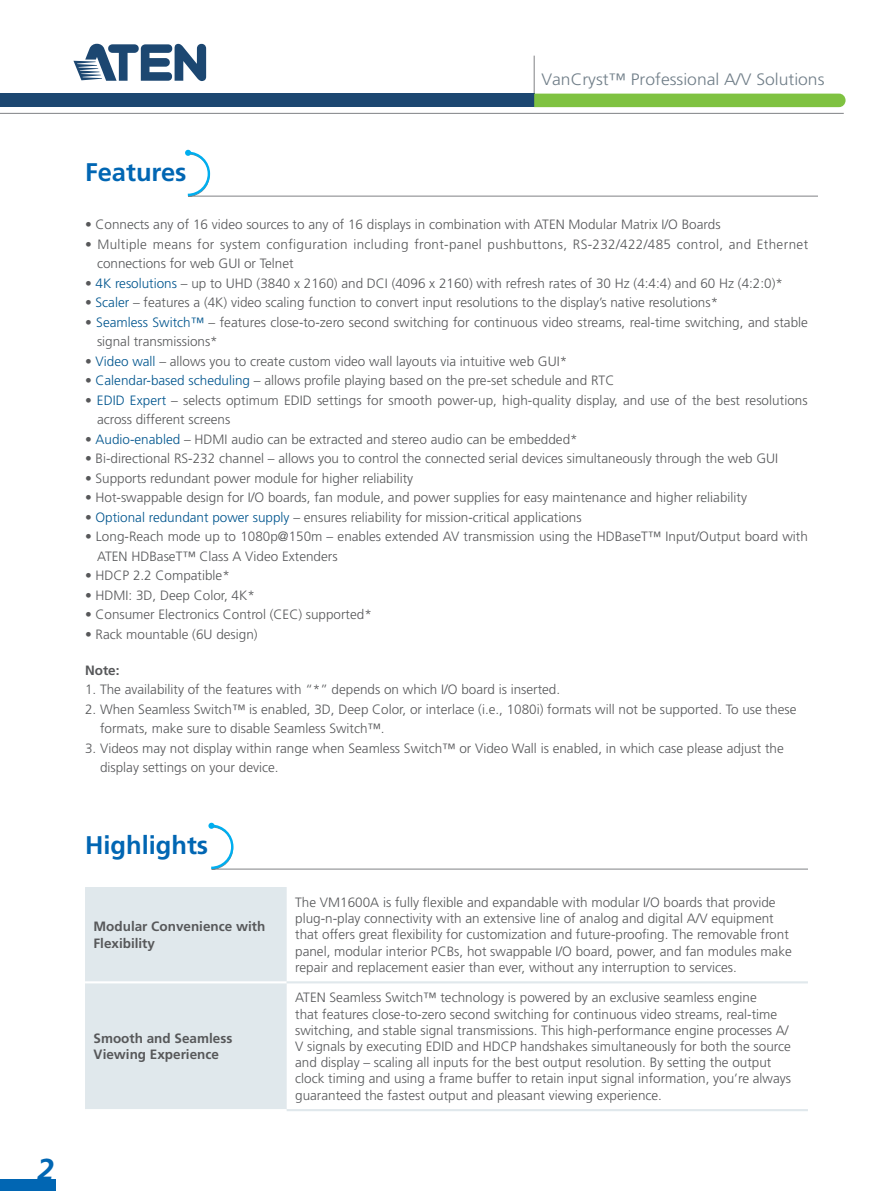
<style>
.page{position:relative;width:893px;height:1191px;background:#fff}
.page>*{position:absolute;margin:0;border:0;box-sizing:border-box;transform-origin:0 0}
.t1{font:italic 700 30.3px "Frutiger";color:#0166b3}
.t2{font:700 25.5px "Frutiger";color:#0166b3}
.t3{font:300 16.5px "Frutiger";color:#707e88;scale:1.06 1}
.t4{font:300 13.5px/16.2px "Frutiger";color:#57585a}
.t5{font:300 13.5px/19.5px "Frutiger";letter-spacing:.025em;color:#57585a}
.t6{font:700 13.5px/16.2px "Frutiger";color:#57585a}
.s1{color:#00558e}
</style>
<div class="page">
<hr style="left:534px;top:56px;width:1px;height:38px;background:#808285">
<div style="left:0;top:94px;width:534px;height:13px;background:#1c4771"></div>
<hr style="left:0;top:113px;width:844px;height:1px;background:#808285">
<div style="left:534px;top:94px;width:311px;height:13px;background:#7fc241"></div>
<svg style="left:73px;top:43px;width:133px;height:38px"></svg>
<div style="left:0;top:1179px;width:55px;height:12px;background:#0166b3"></div>
<svg style="left:185px;top:150px;width:633px;height:47px"></svg>
<svg style="left:211px;top:823px;width:597px;height:47px"></svg>
<div style="left:208px;top:822px;width:6px;height:7px;background:#00aeef;border-radius:50%"></div>
<div style="left:85px;top:887px;width:202px;height:222px;background:#e0e8ec"></div>
<hr style="left:85px;top:981px;width:202px;height:2px;background:#fff">
<hr style="left:287px;top:981px;width:521px;height:2px;background:#e0e8ec">
<hr style="left:287px;top:1109px;width:521px;height:2px;background:#e0e8ec">
<h1 class="t1" style="left:38px;top:1152px;width:18px">2</h1>
<p class="t3" style="left:541px;top:70px;width:268px">VanCryst™ Professional A/V Solutions</p>
<h2 class="t2" style="left:85px;top:157px;width:103px">Features</h2>
<p class="t4" style="left:85px;top:216px;width:637px">• Connects any of 16 video sources to any of 16 displays in combination with ATEN Modular Matrix I/O Boards</p>
<p class="t5" style="left:97px;top:234px;width:713px;text-indent:-12px">• Multiple means for system configuration including front-panel pushbuttons, RS-232/422/485 control, and Ethernet connections for web GUI or Telnet</p>
<p class="t4" style="left:85px;top:275px;width:699px">• <span class="s1">4K resolutions</span> – up to UHD (3840 x 2160) and DCI (4096 x 2160) with refresh rates of 30 Hz (4:4:4) and 60 Hz (4:2:0)*</p>
<p class="t4" style="left:85px;top:294px;width:635px">• <span class="s1">Scaler</span> – features a (4K) video scaling function to convert input resolutions to the display’s native resolutions*</p>
<p class="t4" style="left:97px;top:312px;width:712px;line-height:19.5px;text-indent:-12px">• <span class="s1">Seamless Switch™</span> – features close-to-zero second switching for continuous video streams, real-time switching, and stable signal transmissions*</p>
<p class="t4" style="left:85px;top:353px;width:484px">• <span class="s1">Video wall</span> – allows you to create custom video wall layouts via intuitive web GUI*</p>
<p class="t4" style="left:85px;top:372px;width:531px">• <span class="s1">Calendar-based scheduling</span> – allows profile playing based on the pre-set schedule and RTC</p>
<p class="t4" style="left:97px;top:390px;width:712px;line-height:19.5px;text-indent:-12px">• <span class="s1">EDID Expert</span> – selects optimum EDID settings for smooth power-up, high-quality display, and use of the best resolutions across different screens</p>
<p class="t4" style="left:85px;top:431px;width:494px">• <span class="s1">Audio-enabled</span> – HDMI audio can be extracted and stereo audio can be embedded*</p>
<p class="t4" style="left:85px;top:450px;width:695px">• Bi-directional RS-232 channel – allows you to control the connected serial devices simultaneously through the web GUI</p>
<p class="t4" style="left:85px;top:470px;width:330px">• Supports redundant power module for higher reliability</p>
<p class="t4" style="left:85px;top:489px;width:663px">• Hot-swappable design for I/O boards, fan module, and power supplies for easy maintenance and higher reliability</p>
<p class="t4" style="left:85px;top:509px;width:498px">• <span class="s1">Optional redundant power supply</span> – ensures reliability for mission-critical applications</p>
<p class="t4" style="left:97px;top:526px;width:712px;line-height:19.5px;text-indent:-12px">• Long-Reach mode up to 1080p@150m – enables extended AV transmission using the HDBaseT™ Input/Output board with<br>ATEN HDBaseT™ Class A Video Extenders</p>
<p class="t4" style="left:85px;top:567px;width:146px">• HDCP 2.2 Compatible*</p>
<p class="t4" style="left:85px;top:587px;width:171px">• HDMI: 3D, Deep Color, 4K*</p>
<p class="t4" style="left:85px;top:606px;width:288px">• Consumer Electronics Control (CEC) supported*</p>
<p class="t4" style="left:85px;top:626px;width:174px">• Rack mountable (6U design)</p>
<p class="t6" style="left:85px;top:661px;width:36px">Note:</p>
<p class="t4" style="left:85px;top:681px;width:477px">1. The availability of the features with “*” depends on which I/O board is inserted.</p>
<p class="t4" style="left:100px;top:699px;width:698px;line-height:19.5px;text-indent:-15px">2. When Seamless Switch™ is enabled, 3D, Deep Color, or interlace (i.e., 1080i) formats will not be supported. To use these formats, make sure to disable Seamless Switch™.</p>
<p class="t4" style="left:100px;top:738px;width:685px;line-height:19.5px;text-indent:-15px">3. Videos may not display within range when Seamless Switch™ or Video Wall is enabled, in which case please adjust the display settings on your device.</p>
<h2 class="t2" style="left:85px;top:830px;width:125px">Highlights</h2>
<p class="t6" style="left:94px;top:918px;width:173px">Modular Convenience with<br>Flexibility</p>
<p class="t6" style="left:94px;top:1030px;width:140px">Smooth and Seamless<br>Viewing Experience</p>
<p class="t4" style="left:295px;top:894px;width:498px">The VM1600A is fully flexible and expandable with modular I/O boards that provide plug-n-play connectivity with an extensive line of analog and digital A/V equipment that offers great flexibility for customization and future-proofing. The removable front panel, modular interior PCBs, hot swappable I/O board, power, and fan modules make repair and replacement easier than ever, without any interruption to services.</p>
<p class="t4" style="left:295px;top:989px;width:497px">ATEN Seamless Switch™ technology is powered by an exclusive seamless engine<br>that features close-to-zero second switching for continuous video streams, real-time switching, and stable signal transmissions. This high-performance engine processes A/ V signals by executing EDID and HDCP handshakes simultaneously for both the source and display – scaling all inputs for the best output resolution. By setting the output clock timing and using a frame buffer to retain input signal information, you’re always guaranteed the fastest output and pleasant viewing experience.</p>
</div>
